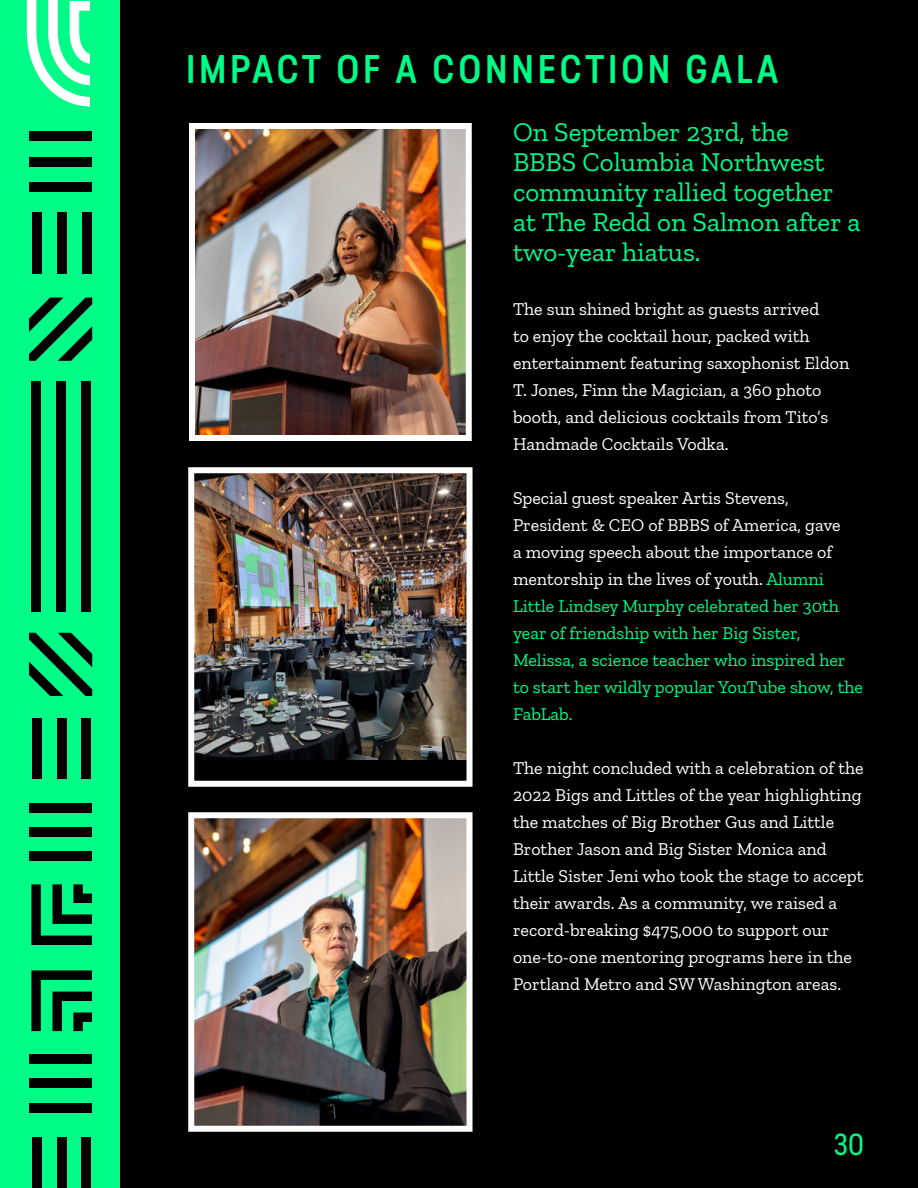
<style>
.page{position:relative;width:918px;height:1188px;background:#fff}
.page>*{position:absolute;margin:0;border:0;box-sizing:border-box;transform-origin:0 0}
.t1{font:500 37.5px "Predige Rounded";letter-spacing:.1em;color:#00fc87}
.t2{font:28.5px "Predige Rounded";color:#00fc87}
.t3{font:27px/30px "Zilla Slab";color:#00fc87}
.t4{font:18px/27px "Zilla Slab";color:#fff}
.t5{font:18px/27px "Zilla Slab";color:#00fc87}
.s1{color:#fff}
</style>
<div class="page">
<div style="left:120px;top:0;width:789px;height:1188px;background:#000"></div>
<div style="left:191px;top:0;width:536px;height:1100px;background:#000"></div>
<div style="left:374px;top:0;width:544px;height:506px;background:#000"></div>
<div style="left:374px;top:84px;width:353px;height:225px;background:#000"></div>
<div style="left:0;top:0;width:120px;height:1188px;background:#00fc87"></div>
<svg style="left:27px;top:0;width:62px;height:107px"></svg>
<div style="left:33px;top:718px;width:9px;height:61px;background:#000"></div>
<div style="left:57px;top:718px;width:10px;height:61px;background:#000"></div>
<div style="left:82px;top:718px;width:9px;height:61px;background:#000"></div>
<div style="left:81px;top:382px;width:9px;height:230px;background:#000"></div>
<div style="left:56px;top:382px;width:9px;height:230px;background:#000"></div>
<div style="left:31px;top:382px;width:9px;height:230px;background:#000"></div>
<svg style="left:29px;top:633px;width:63px;height:63px"></svg>
<svg style="left:31px;top:884px;width:61px;height:61px"></svg>
<div style="left:29px;top:132px;width:63px;height:9px;background:#000"></div>
<div style="left:29px;top:157px;width:63px;height:9px;background:#000"></div>
<div style="left:29px;top:182px;width:63px;height:9px;background:#000"></div>
<svg style="left:29px;top:298px;width:63px;height:63px"></svg>
<div style="left:29px;top:803px;width:63px;height:9px;background:#000"></div>
<div style="left:29px;top:827px;width:63px;height:10px;background:#000"></div>
<div style="left:29px;top:852px;width:63px;height:9px;background:#000"></div>
<div style="left:32px;top:213px;width:9px;height:61px;background:#000"></div>
<div style="left:57px;top:213px;width:9px;height:61px;background:#000"></div>
<div style="left:82px;top:213px;width:9px;height:61px;background:#000"></div>
<div style="left:33px;top:1137px;width:9px;height:51px;background:#000"></div>
<div style="left:57px;top:1137px;width:10px;height:51px;background:#000"></div>
<div style="left:82px;top:1137px;width:9px;height:51px;background:#000"></div>
<svg style="left:31px;top:970px;width:61px;height:61px"></svg>
<div style="left:29px;top:1103px;width:63px;height:10px;background:#000"></div>
<div style="left:29px;top:1079px;width:63px;height:9px;background:#000"></div>
<div style="left:29px;top:1054px;width:63px;height:10px;background:#000"></div>
<img style="left:196px;top:130px;width:269px;height:304px">
<div style="left:189px;top:123px;width:283px;height:318px;border:6px solid #fff"></div>
<img style="left:195px;top:474px;width:271px;height:286px">
<div style="left:188px;top:467px;width:285px;height:320px;border:6px solid #fff"></div>
<img style="left:195px;top:819px;width:271px;height:306px">
<div style="left:188px;top:812px;width:285px;height:320px;border:6px solid #fff"></div>
<h1 class="t1" style="left:186px;top:44px;width:594px">IMPACT OF A CONNECTION GALA</h1>
<h3 class="t3" style="left:513px;top:117px;width:349px">On September 23rd, the<br>BBBS Columbia Northwest community rallied together at The Redd on Salmon after a two-year hiatus.</h3>
<p class="t4" style="left:513px;top:296px;width:338px">The sun shined bright as guests arrived<br>to enjoy the cocktail hour, packed with entertainment featuring saxophonist Eldon T. Jones, Finn the Magician, a 360 photo booth, and delicious cocktails from Tito’s Handmade Cocktails Vodka.</p>
<p class="t5" style="left:513px;top:485px;width:352px"><span class="s1">Special guest speaker Artis Stevens, President &amp; CEO of BBBS of America, gave<br>a moving speech about the importance of mentorship in the lives of youth.</span> Alumni Little Lindsey Murphy celebrated her 30th year of friendship with her Big Sister, Melissa, a science teacher who inspired her to start her wildly popular YouTube show, the FabLab.</p>
<p class="t4" style="left:513px;top:755px;width:352px">The night concluded with a celebration of the 2022 Bigs and Littles of the year highlighting the matches of Big Brother Gus and Little Brother Jason and Big Sister Monica and Little Sister Jeni who took the stage to accept their awards. As a community, we raised a record-breaking $475,000 to support our one-to-one mentoring programs here in the Portland Metro and SW Washington areas.</p>
<h2 class="t2" style="left:834px;top:1126px;width:32px">30</h2>
</div>
